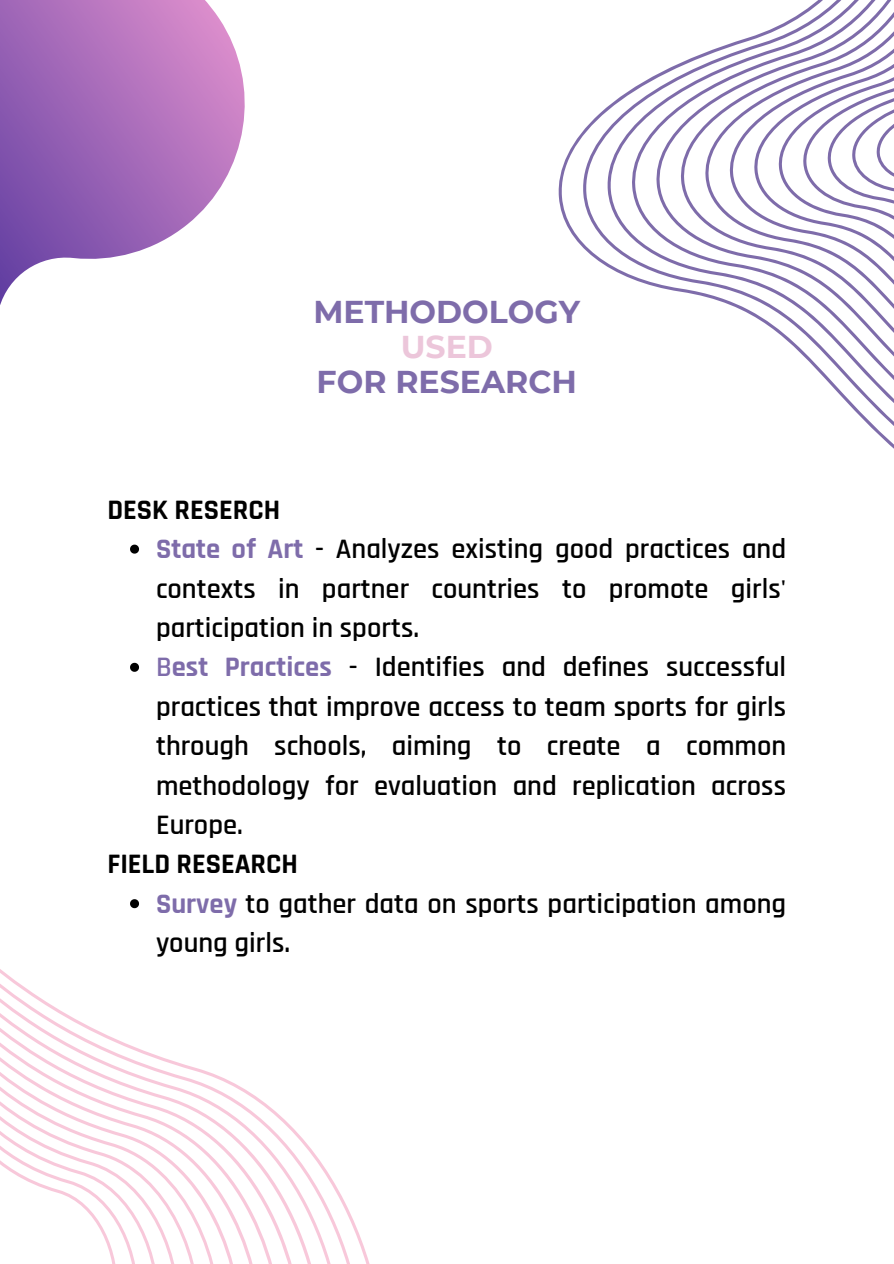
<style>
.page{position:relative;width:894px;height:1264px;background:#fff}
.page>*{position:absolute;margin:0;border:0;box-sizing:border-box;transform-origin:0 0}
.t1{font:700 31.5px/34.8px "Montserrat";color:#7e6caa;text-align:center}
.t2{font:600 28.5px/39.3px "Rajdhani";color:#000;text-align:justify}
.t3{font:700 28.5px "Rajdhani";color:#000}
.s1{color:#ecc6da}
.s2{font-weight:700;color:#7e6caa}
.s3{color:#7e6caa}
</style>
<div class="page">
<svg style="left:0;top:0;width:245px;height:305px"></svg>
<svg style="left:558px;top:0;width:335px;height:448px"></svg>
<svg style="left:0;top:908px;width:369px;height:355px"></svg>
<svg style="left:130px;top:544px;width:9px;height:9px"></svg>
<svg style="left:130px;top:662px;width:9px;height:9px"></svg>
<svg style="left:130px;top:899px;width:9px;height:9px"></svg>
<p class="t1" style="left:313px;top:294px;width:268px">METHODOLOGY<br><span class="s1">USED<br></span>FOR RESEARCH</p>
<p class="t3" style="left:107px;top:492px;width:174px">DESK RESERCH</p>
<h1 class="t2" style="left:156px;top:530px;width:631px"><span class="s2">State of Art</span> - Analyzes existing good practices and contexts in partner countries to promote girls' participation in sports.</h1>
<h1 class="t2" style="left:156px;top:648px;width:631px"><span class="s3">B</span><span class="s2">est Practices</span> - Identifies and defines successful practices that improve access to team sports for girls through schools, aiming to create a common methodology for evaluation and replication across Europe.</h1>
<p class="t3" style="left:107px;top:846px;width:192px">FIELD RESEARCH</p>
<p class="t2" style="left:156px;top:884px;width:631px"><span class="s2">Survey</span> to gather data on sports participation among young girls.</p>
</div>
